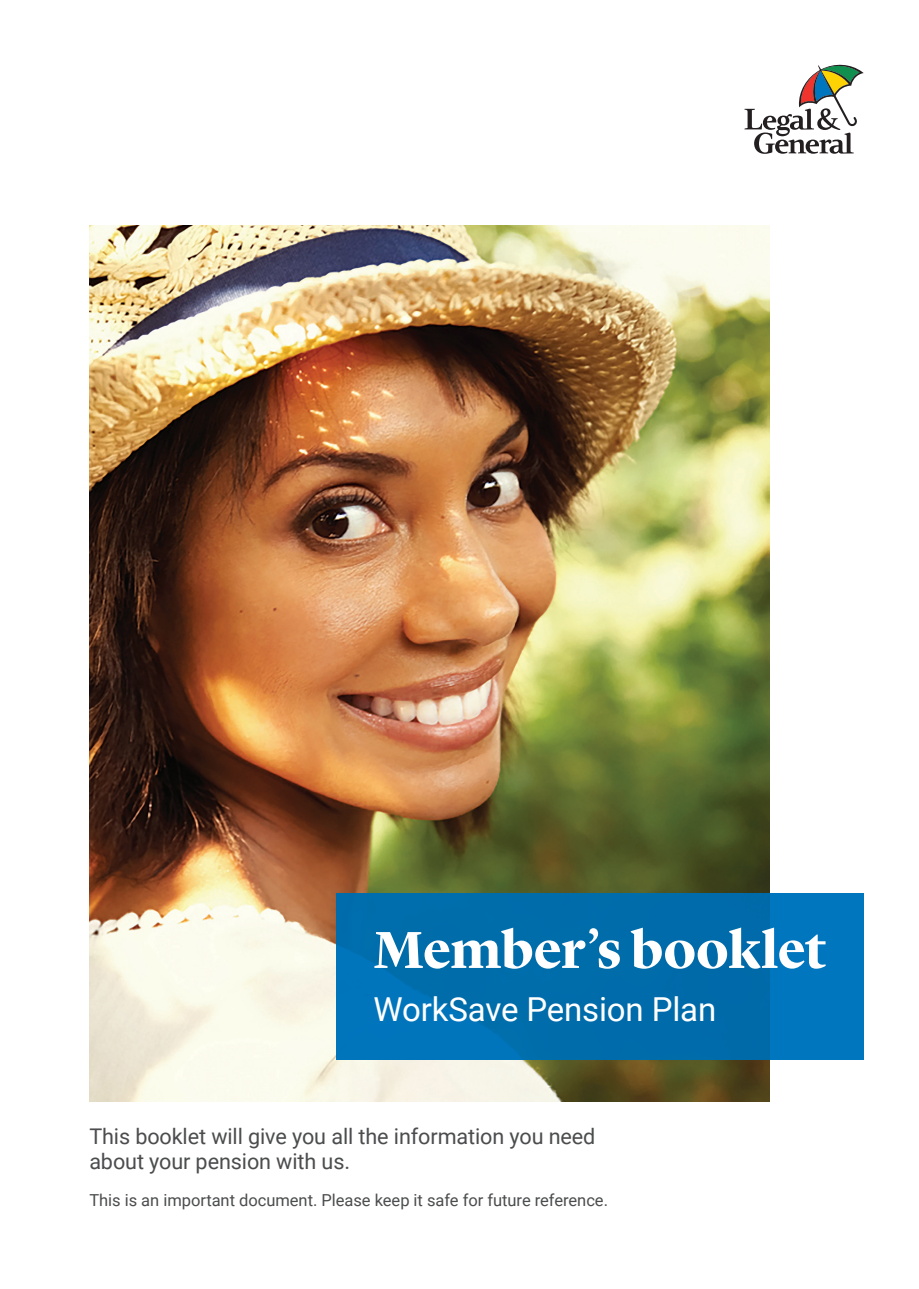
<style>
.page{position:relative;width:919px;height:1289px;background:#fff}
.page>*{position:absolute;margin:0;border:0;box-sizing:border-box;transform-origin:0 0}
.Title_Primary_Lyon_36_39_Bd{font:700 54px "Lyon Display";letter-spacing:-.005em;color:#fff}
.Title_Supporting_Roboto_22_24_Rg{font:33px "Roboto";letter-spacing:-.005em;color:#fff}
.Title_Supporting_Roboto_14_4_17_Lt{font:21.6px/25.5px "Roboto";letter-spacing:-.005em;color:#4b4c4d}
.Body_reg_11_12_5{font:16.5px "Roboto";color:#4b4c4d}
</style>
<div class="page">
<img style="left:89px;top:225px;width:680px;height:876px">
<svg style="left:744px;top:65px;width:119px;height:89px"></svg>
<svg style="left:336px;top:892px;width:527px;height:167px;background:#006eaf"></svg>
<p class="Title_Primary_Lyon_36_39_Bd" style="left:373px;top:909px;width:453px">Member’s booklet</p>
<p class="Title_Supporting_Roboto_22_24_Rg" style="left:373px;top:986px;width:344px">WorkSave Pension Plan</p>
<p class="Title_Supporting_Roboto_14_4_17_Lt" style="left:89px;top:1122px;width:507px">This booklet will give you all the information you need about your pension with us.</p>
<p class="Body_reg_11_12_5" style="left:89px;top:1188px;width:520px">This is an important document. Please keep it safe for future reference.</p>
</div>
